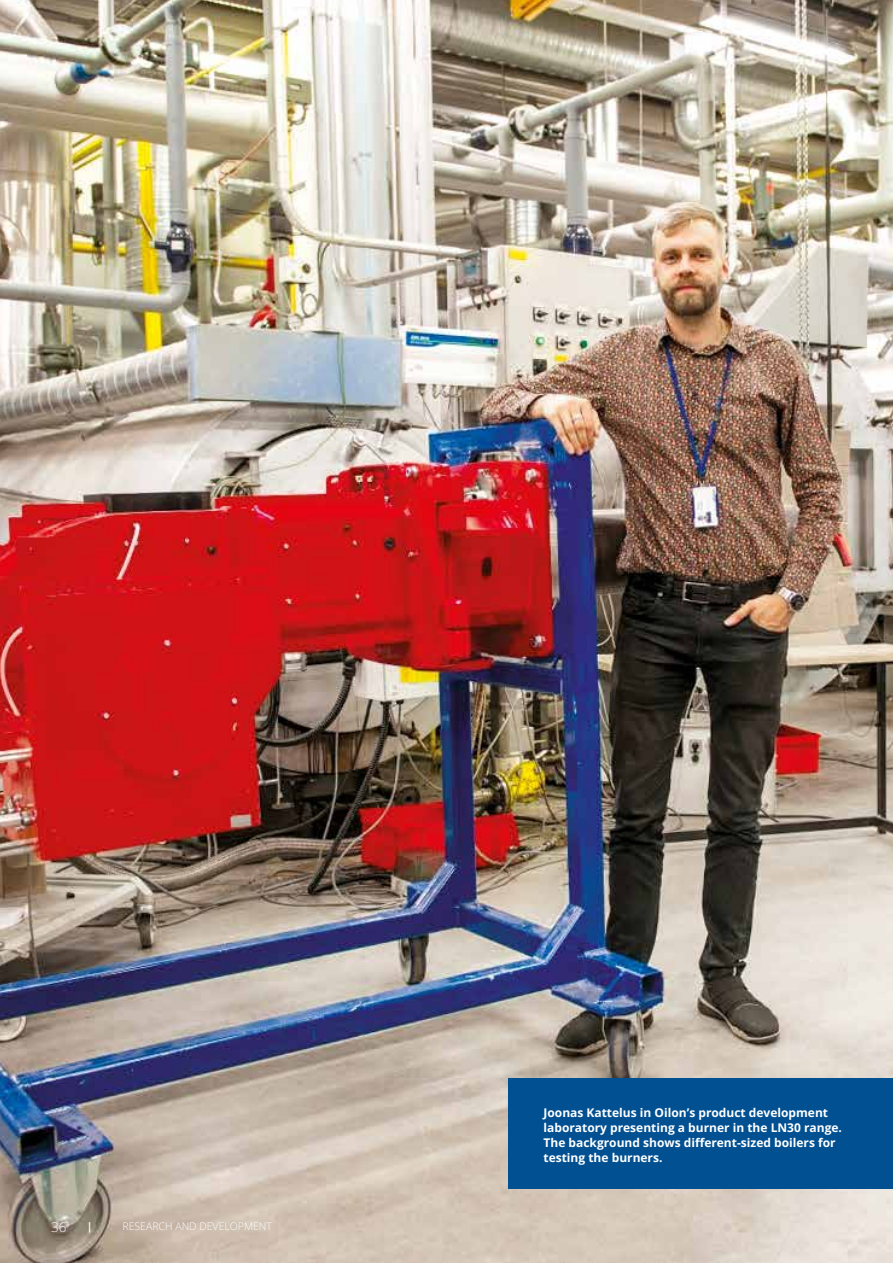
<style>
.page{position:relative;width:893px;height:1263px;background:#fff}
.page>*{position:absolute;margin:0;border:0;box-sizing:border-box;transform-origin:0 0}
.t1{font:300 13.5px "Open Sans";color:#fff}
.t2{font:700 12px/15px "Open Sans";color:#fff}
.t3{font:300 10.5px "Open Sans";color:#fff}
.t4{font:700 10.5px "Open Sans";color:#fff}
</style>
<div class="page">
<img style="left:0;top:0;width:893px;height:1263px">
<div style="left:508px;top:1078px;width:385px;height:110px;background:#005092"></div>
<p class="t1" style="left:51px;top:1218px;width:17px">36</p>
<p class="t4" style="left:87px;top:1219px;width:7px">|</p>
<p class="t3" style="left:122px;top:1219px;width:151px">RESEARCH AND DEVELOPMENT</p>
<p class="t2" style="left:543px;top:1104px;width:300px">Joonas Kattelus in Oilon’s product development laboratory presenting a burner in the LN30 range.<br>The background shows different-sized boilers for testing the burners.</p>
</div>
